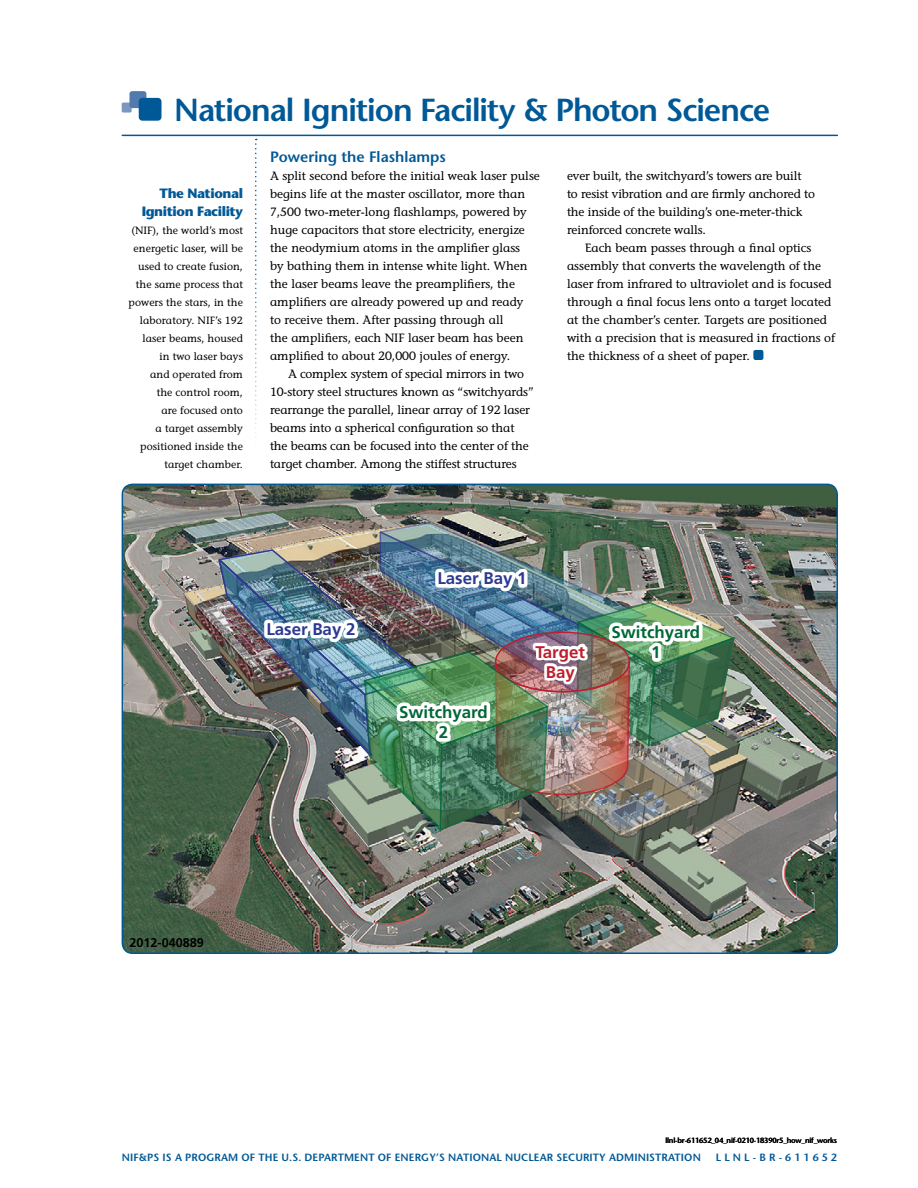
<style>
.page{position:relative;width:918px;height:1188px;background:#fff}
.page>*{position:absolute;margin:0;border:0;box-sizing:border-box;transform-origin:0 0}
.t1{font:600 31.8px "Stone Sans";letter-spacing:-.03em;color:#005996}
.t2{font:700 16.95px/20.2px "Frutiger LT Std";color:#006838;text-align:center}
.t3{font:700 16.95px "Frutiger LT Std";color:#2b3990}
.t4{font:700 16.95px "Frutiger LT Std";color:#be1e2d}
.t5{font:600 15px "Stone Sans Std";color:#005996}
.t6{font:700 13.5px/18px "Stone Sans Std";letter-spacing:-.03em;color:#005996;text-align:right}
.t7{font:700 12.6px "Frutiger LT Std";color:#000}
.t8{font:500 12px/18px "Stone Informal Std";color:#000}
.t9{font:500 10.5px/18px "Stone Informal Std";letter-spacing:.005em;color:#000;text-align:right}
.t10{font:600 10.5px "Stone Sans Std";letter-spacing:.01em;color:#005996}
.t11{font:600 10.5px "Stone Sans Std";letter-spacing:.295em;color:#005996}
.t12{font:600 7.5px "Stone Sans Std";letter-spacing:-.03em;color:#000}
</style>
<div class="page">
<hr style="left:122px;top:135px;width:715px;height:1px;background:#005996">
<div style="left:122px;top:103px;width:10px;height:10px;background:#7c96c0;border-radius:2px"></div>
<div style="left:129px;top:91px;width:17px;height:17px;background:#527aad;border-radius:3px"></div>
<div style="left:139px;top:98px;width:23px;height:23px;background:#005996;border-radius:4px"></div>
<div style="left:753px;top:350px;width:10px;height:10px;background:#005996;border-radius:2px"></div>
<img style="left:122px;top:484px;width:715px;height:469px">
<img style="left:216px;top:139px;width:520px;height:812px">
<div style="left:122px;top:484px;width:716px;height:470px;border:2px solid #005996;border-radius:10px"></div>
<h1 class="t1" style="left:174px;top:90px;width:597px">National Ignition Facility &amp; Photon Science</h1>
<p class="t6" style="left:142px;top:184px;width:103px">The National<br>Ignition Facility</p>
<p class="t9" style="left:129px;top:221px;width:116px">(NIF), the world’s most energetic laser, will be used to create fusion, the same process that powers the stars, in the laboratory. NIF’s 192 laser beams, housed<br>in two laser bays<br>and operated from<br>the control room,<br>are focused onto<br>a target assembly positioned inside the target chamber.</p>
<p class="t5" style="left:270px;top:148px;width:177px">POWERING THE FLASHLAMPS</p>
<p class="t8" style="left:270px;top:167px;width:271px">A split second before the initial weak laser pulse begins life at the master oscillator, more than 7,500 two-meter-long flashlamps, powered by huge capacitors that store electricity, energize the neodymium atoms in the amplifier glass<br>by bathing them in intense white light. When the laser beams leave the preamplifiers, the amplifiers are already powered up and ready<br>to receive them. After passing through all<br>the amplifiers, each NIF laser beam has been amplified to about 20,000 joules of energy.</p>
<p class="t8" style="left:270px;top:365px;width:265px;text-indent:18px">A complex system of special mirrors in two 10-story steel structures known as “switchyards” rearrange the parallel, linear array of 192 laser beams into a spherical configuration so that the beams can be focused into the center of the target chamber. Among the stiffest structures</p>
<p class="t8" style="left:567px;top:167px;width:269px">ever built, the switchyard’s towers are built<br>to resist vibration and are firmly anchored to the inside of the building’s one-meter-thick reinforced concrete walls.<br>Each beam passes through a final optics assembly that converts the wavelength of the laser from infrared to ultraviolet and is focused through a final focus lens onto a target located at the chamber’s center. Targets are positioned with a precision that is measured in fractions of the thickness of a sheet of paper.</p>
<h2 class="t3" style="left:437px;top:568px;width:91px">Laser Bay 1</h2>
<h2 class="t3" style="left:266px;top:619px;width:91px">Laser Bay 2</h2>
<h2 class="t2" style="left:611px;top:622px;width:90px">Switchyard</h2>
<h2 class="t4" style="left:535px;top:642px;width:51px">Target</h2>
<h2 class="t2" style="left:651px;top:642px;width:11px">1</h2>
<h2 class="t4" style="left:546px;top:662px;width:31px">Bay</h2>
<h2 class="t2" style="left:399px;top:702px;width:90px">Switchyard<br>2</h2>
<p class="t7" style="left:129px;top:935px;width:76px">2012-040889</p>
<p class="t12" style="left:665px;top:1136px;width:173px">LLNL-BR-611652_04_NIF-0210-18390R5_HOW_NIF_WORKS</p>
<p class="t10" style="left:122px;top:1151px;width:581px">NI F&amp;PS IS A PROGRAM OF THE U.S. DEPARTMENT OF ENERGY’S NATIONAL N UCLEAR SECURITY ADMINISTRATION</p>
<p class="t11" style="left:716px;top:1151px;width:123px">LLN L-BR -611652</p>
</div>
